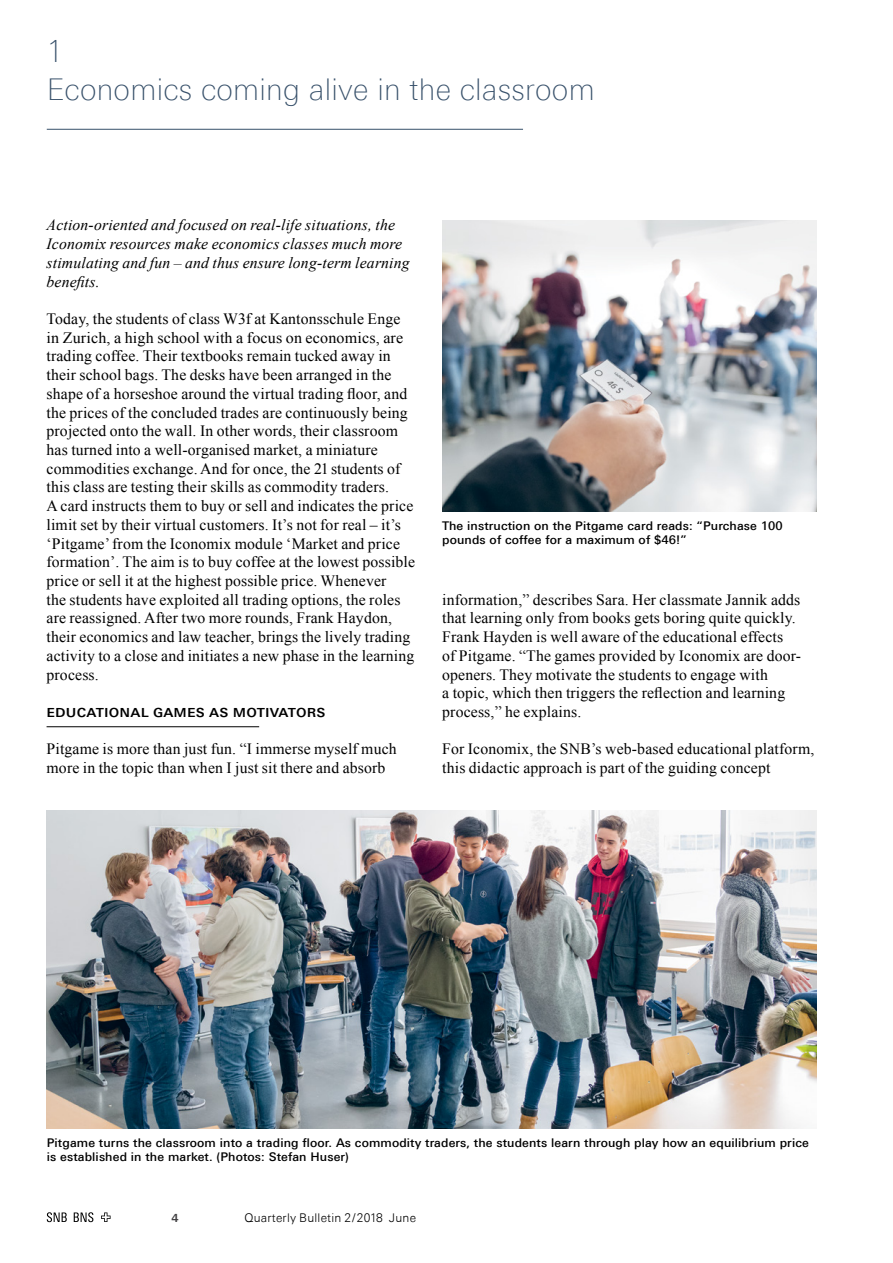
<style>
.page{position:relative;width:893px;height:1263px;background:#fff}
.page>*{position:absolute;margin:0;border:0;box-sizing:border-box;transform-origin:0 0}
.t1{font:100 30px/37.3px "Univers Next Pro";letter-spacing:.01em;color:#37506a}
.t2{font:500 16.5px "Univers Next Pro";letter-spacing:.01em;color:#000}
.t3{font:15.75px/18.8px "Times New Roman";letter-spacing:.01em;color:#000}
.t4{font:italic 15.75px/18.8px "Times New Roman";letter-spacing:.01em;color:#000}
.t5{font:500 12px/14.1px "Univers Next Pro";letter-spacing:.01em;color:#000}
.t6{font:300 12px "Univers Next Pro";letter-spacing:.02em;color:#000}
.t7{font:700 11.25px "Univers Next Pro";color:#414042}
</style>
<div class="page">
<svg style="left:101px;top:1212px;width:10px;height:10px"></svg>
<svg style="left:47px;top:1212px;width:20px;height:10px"></svg>
<svg style="left:74px;top:1212px;width:19px;height:10px"></svg>
<img style="left:442px;top:220px;width:374px;height:291px">
<hr style="left:47px;top:726px;width:212px;height:1px;background:#000">
<hr style="left:47px;top:129px;width:476px;height:1px;background:#37506a">
<img style="left:47px;top:810px;width:769px;height:318px">
<h1 class="t1" style="left:47px;top:33px;width:549px">1<br>Economics coming alive in the classroom</h1>
<p class="t4" style="left:47px;top:215px;width:365px">Action-oriented and focused on real-life situations, the Iconomix resources make economics classes much more stimulating and fun – and thus ensure long-term learning benefits.</p>
<p class="t3" style="left:47px;top:309px;width:370px">Today, the students of class W3f at Kantonsschule Enge in Zurich, a high school with a focus on economics, are trading coffee. Their textbooks remain tucked away in their school bags. The desks have been arranged in the shape of a horseshoe around the virtual trading floor, and the prices of the concluded trades are continuously being projected onto the wall. In other words, their classroom has turned into a well-organised market, a miniature commodities exchange. And for once, the 21 students of this class are testing their skills as commodity traders.<br>A card instructs them to buy or sell and indicates the price limit set by their virtual customers. It’s not for real – it’s ‘Pitgame’ from the Iconomix module ‘Market and price formation’. The aim is to buy coffee at the lowest possible price or sell it at the highest possible price. Whenever<br>the students have exploited all trading options, the roles are reassigned. After two more rounds, Frank Haydon, their economics and law teacher, brings the lively trading activity to a close and initiates a new phase in the learning process.</p>
<p class="t2" style="left:47px;top:701px;width:280px">Educational games as motivators</p>
<p class="t3" style="left:47px;top:739px;width:352px">Pitgame is more than just fun. “I immerse myself much more in the topic than when I just sit there and absorb</p>
<p class="t5" style="left:442px;top:518px;width:342px">The instruction on the Pitgame card reads: “Purchase 100 pounds of coffee for a maximum of $46!”</p>
<p class="t3" style="left:442px;top:589px;width:360px">information,” describes Sara. Her classmate Jannik adds that learning only from books gets boring quite quickly.<br>Frank Hayden is well aware of the educational effects<br>of Pitgame. “The games provided by Iconomix are door&shy;openers. They motivate the students to engage with<br>a topic, which then triggers the reflection and learning process,” he explains.</p>
<p class="t3" style="left:442px;top:739px;width:374px">For Iconomix, the SNB’s web-based educational platform, this didactic approach is part of the guiding concept</p>
<p class="t5" style="left:47px;top:1136px;width:763px">Pitgame turns the classroom into a trading floor. As commodity traders, the students learn through play how an equilibrium price is established in the market. (Photos: Stefan Huser)</p>
<p class="t7" style="left:172px;top:1211px;width:9px">4</p>
<p class="t6" style="left:244px;top:1211px;width:173px">Quarterly Bulletin 2/2018 June</p>
</div>
